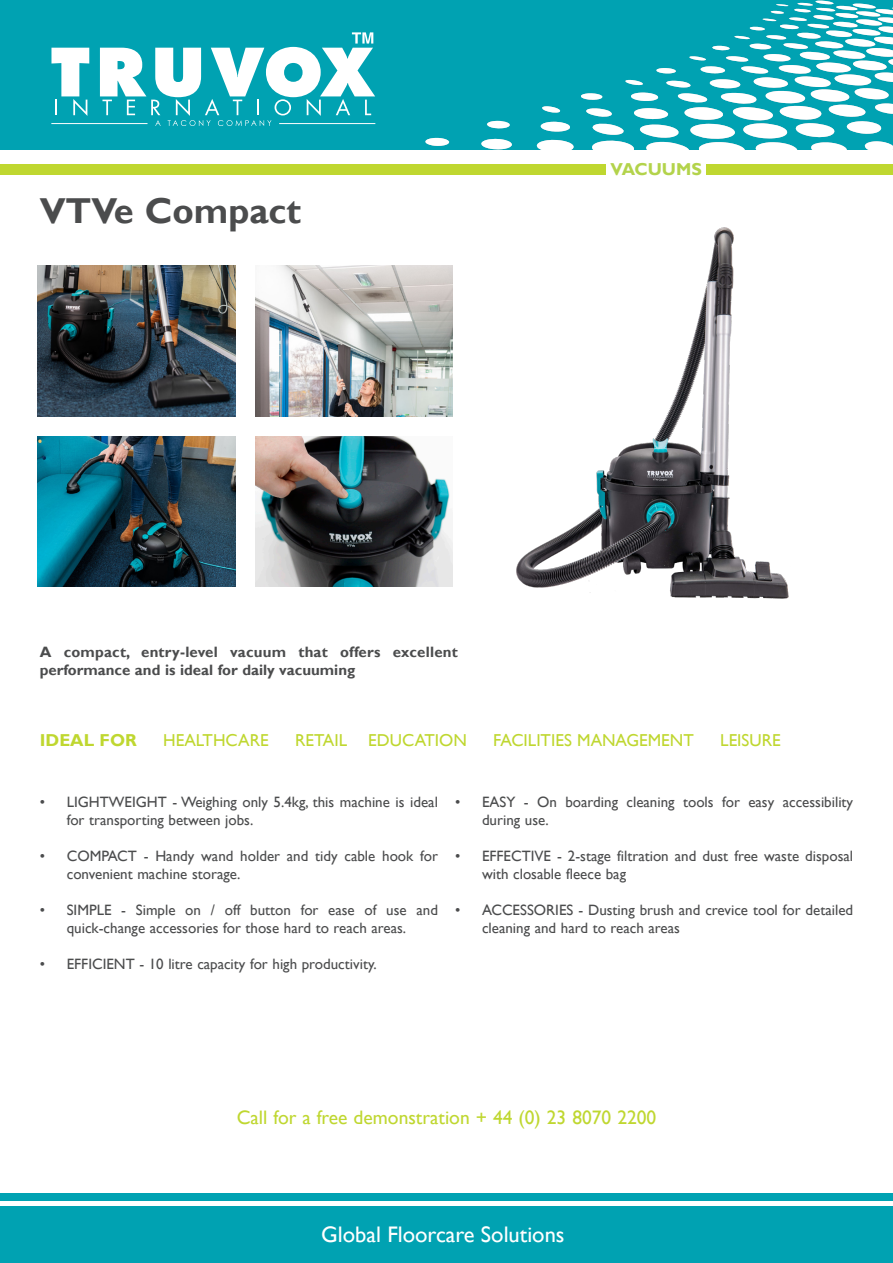
<style>
.page{position:relative;width:893px;height:1263px;background:#fff}
.page>*{position:absolute;margin:0;border:0;box-sizing:border-box;transform-origin:0 0}
.t1{font:700 36px "Gill Sans";color:#4b4c4d}
.t2{font:22.5px "Gill Sans";color:#fff}
.t3{font:19.5px "Gill Sans";color:#bfd730}
.t4{font:17.25px "Gill Sans";color:#bfd730}
.t5{font:700 17.25px "Gill Sans";color:#bfd730}
.t6{font:700 17.25px "Gill Sans";color:#b3d34b}
.t7{font:15px/18px "Gill Sans";color:#4b4c4d}
.t8{font:700 15px/18px "Gill Sans";color:#4b4c4d}
</style>
<div class="page">
<div style="left:0;top:164px;width:606px;height:11px;background:#bfd730"></div>
<div style="left:0;top:0;width:893px;height:149px;background:#00a2b2"></div>
<svg style="left:375px;top:1px;width:518px;height:148px"></svg>
<svg style="left:51px;top:48px;width:38px;height:68px"></svg>
<svg style="left:100px;top:32px;width:275px;height:94px"></svg>
<hr style="left:279px;top:123px;width:96px;height:1px;background:#fff">
<hr style="left:51px;top:123px;width:96px;height:1px;background:#fff">
<img style="left:516px;top:227px;width:273px;height:372px">
<div style="left:0;top:1194px;width:893px;height:7px;background:#00a2b2"></div>
<div style="left:0;top:1207px;width:893px;height:56px;background:#00a2b2"></div>
<div style="left:707px;top:164px;width:186px;height:10px;background:#bfd730"></div>
<img style="left:38px;top:266px;width:198px;height:151px">
<img style="left:255px;top:266px;width:198px;height:151px">
<img style="left:38px;top:436px;width:198px;height:151px">
<img style="left:255px;top:436px;width:197px;height:151px">
<p class="t1" style="left:40px;top:189px;width:263px">VTVe Compact</p>
<p class="t6" style="left:611px;top:159px;width:93px">VACUUMS</p>
<p class="t8" style="left:40px;top:643px;width:420px">A compact, entry-level vacuum that offers excellent performance and is ideal for daily vacuuming</p>
<p class="t5" style="left:40px;top:730px;width:99px">IDEAL FOR</p>
<p class="t4" style="left:163px;top:730px;width:107px">HEALTHCARE</p>
<p class="t4" style="left:295px;top:730px;width:173px">RETAIL EDUCATION</p>
<p class="t4" style="left:493px;top:730px;width:202px">FACILITIES MANAGEMENT</p>
<p class="t4" style="left:720px;top:730px;width:62px">LEISURE</p>
<p class="t7" style="left:67px;top:793px;width:373px;text-indent:-27px">• LIGHTWEIGHT - Weighing only 5.4kg, this machine is ideal for transporting between jobs.</p>
<p class="t7" style="left:67px;top:847px;width:373px;text-indent:-27px">• COMPACT - Handy wand holder and tidy cable hook for convenient machine storage.</p>
<p class="t7" style="left:40px;top:901px;width:400px;text-align:center">• SIMPLE - Simple on / off button for ease of use and quick-change accessories for those hard to reach areas.</p>
<p class="t7" style="left:40px;top:955px;width:338px">• EFFICIENT - 10 litre capacity for high productivity.</p>
<p class="t7" style="left:482px;top:793px;width:373px;text-indent:-27px">• EASY - On boarding cleaning tools for easy accessibility during use.</p>
<p class="t7" style="left:482px;top:847px;width:373px;text-indent:-27px">• EFFECTIVE - 2-stage filtration and dust free waste disposal with closable fleece bag</p>
<p class="t7" style="left:482px;top:901px;width:373px;text-indent:-27px">• ACCESSORIES - Dusting brush and crevice tool for detailed cleaning and hard to reach areas</p>
<p class="t3" style="left:237px;top:1106px;width:421px">Call for a free demonstration + 44 (0) 23 8070 2200</p>
<p class="t2" style="left:321px;top:1221px;width:245px">Global Floorcare Solutions</p>
</div>
